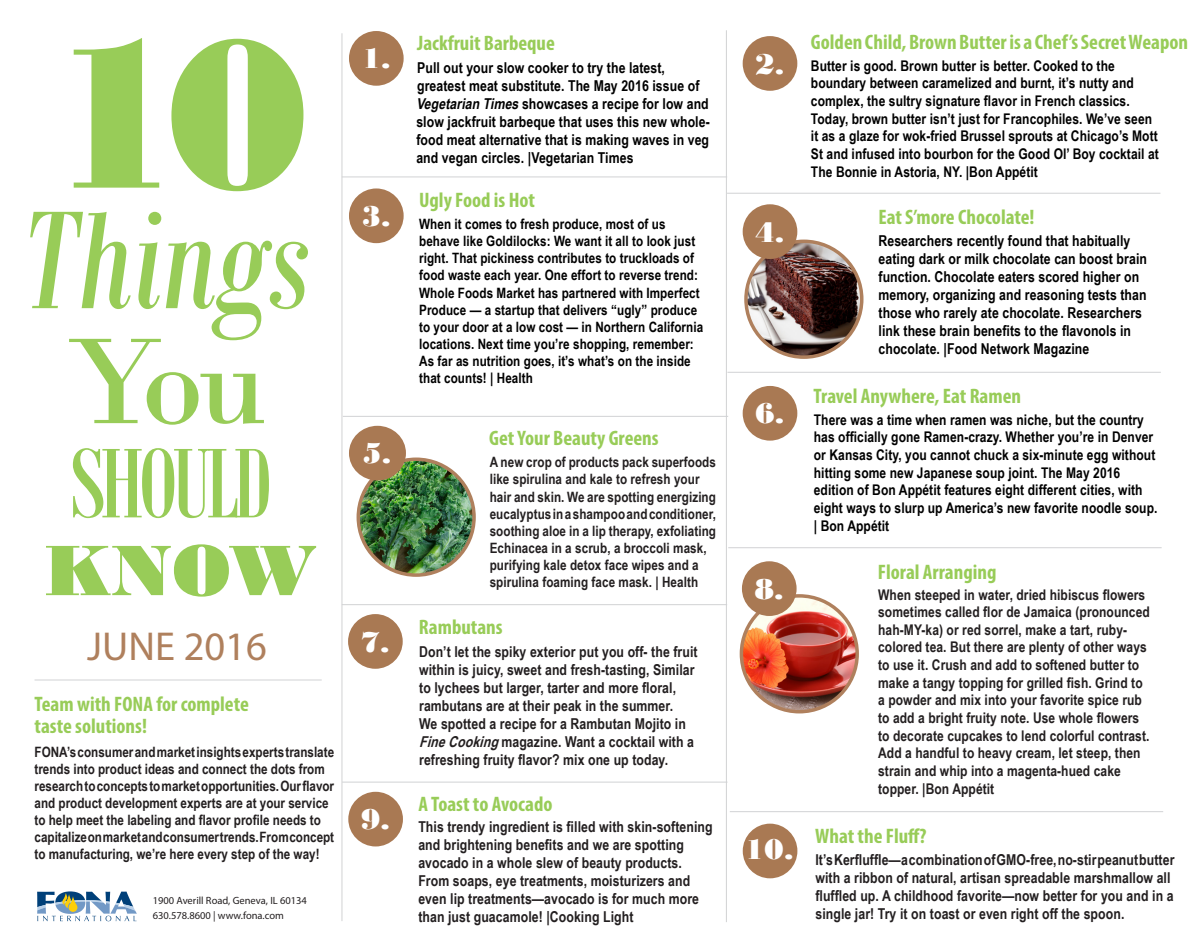
<style>
.page{position:relative;width:1188px;height:951px;background:#fff}
.page>*{position:absolute;margin:0;border:0;box-sizing:border-box;transform-origin:0 0}
.Heading_Year{font:221.85px "Bodoni MT Black";color:#98cc58}
.Heading_Year-2{font:italic 151.35px "Bodoni MT Condensed";color:#98cc58}
.Heading_Year-3{font:128.7px "Bodoni";color:#98cc58}
.Heading_Year-4{font:107.4px "Bodoni MT Condensed";letter-spacing:-.05em;color:#98cc58}
.Heading_Year-5{font:75px "Bodoni MT Black";color:#98cc58}
.Heading_Month{font:40.5px "Myriad Pro";color:#af805d}
.t1{font:30px "Bodoni MT Black";color:#fff}
.Body{font:700 condensed 21px "Myriad Pro";color:#98cc58}
.Body-2{font:700 15px/18px "Arial Narrow";letter-spacing:.005em;color:#231f20}
.Body-3{font:700 15px/18px "Arial Narrow";letter-spacing:.005em;color:#000}
.Body-4{font:700 14.7px/17.7px "Arial Narrow";letter-spacing:.005em;color:#000}
.Body-5{font:700 14.7px/17.7px "Arial Narrow";letter-spacing:.005em;color:#231f20}
.Body-6{font:700 14.25px/17.1px "Arial Narrow";color:#231f20}
.Body-7{font:700 14.25px/17.1px "Arial Narrow";letter-spacing:.005em;color:#000}
.t2{font:10.5px "Myriad Pro";color:#231f20}
.s1{font-style:italic}
</style>
<div class="page">
<hr style="left:726px;top:30px;width:1px;height:892px;background:#d1d2d4">
<hr style="left:727px;top:193px;width:433px;height:1px;background:#d1d2d4">
<hr style="left:343px;top:416px;width:385px;height:1px;background:#d1d2d4">
<img style="left:358px;top:459px;width:116px;height:116px;border-radius:58px">
<div style="left:357px;top:457px;width:119px;height:119px;border:3px solid #af805d;border-radius:50%"></div>
<hr style="left:35px;top:679px;width:287px;height:1px;background:#d1d2d4">
<svg style="left:37px;top:891px;width:100px;height:30px"></svg>
<hr style="left:342px;top:33px;width:1px;height:888px;background:#d1d2d4">
<hr style="left:728px;top:547px;width:434px;height:1px;background:#d1d2d4">
<hr style="left:727px;top:372px;width:434px;height:1px;background:#d1d2d4">
<hr style="left:730px;top:811px;width:433px;height:1px;background:#d1d2d4">
<hr style="left:342px;top:781px;width:386px;height:1px;background:#d1d2d4">
<hr style="left:342px;top:604px;width:385px;height:1px;background:#d1d2d4">
<div style="left:349px;top:31px;width:55px;height:55px;background:#a97953;border-radius:50%"></div>
<img style="left:746px;top:243px;width:114px;height:114px">
<div style="left:744px;top:239px;width:120px;height:120px;border:3px solid #af805d;border-radius:50%"></div>
<div style="left:743px;top:204px;width:54px;height:55px;background:#a97953;border-radius:50%"></div>
<div style="left:349px;top:426px;width:57px;height:54px;background:#a97953;border-radius:50%"></div>
<div style="left:348px;top:791px;width:55px;height:55px;background:#a97953;border-radius:50%"></div>
<div style="left:743px;top:36px;width:54px;height:55px;background:#a97953;border-radius:50%"></div>
<div style="left:349px;top:188px;width:55px;height:55px;background:#a97953;border-radius:50%"></div>
<div style="left:743px;top:823px;width:54px;height:55px;background:#a97953;border-radius:50%"></div>
<img style="left:741px;top:596px;width:116px;height:115px;border-radius:58px">
<div style="left:740px;top:594px;width:119px;height:119px;border:3px solid #af805d;border-radius:50%"></div>
<div style="left:742px;top:561px;width:55px;height:55px;background:#a97953;border-radius:50%"></div>
<hr style="left:342px;top:177px;width:385px;height:1px;background:#d1d2d4">
<div style="left:348px;top:614px;width:55px;height:54px;background:#a97953;border-radius:50%"></div>
<div style="left:743px;top:386px;width:54px;height:54px;background:#a97953;border-radius:50%"></div>
<p class="Heading_Year" style="left:42px;top:-16px;width:270px">10</p>
<p class="Heading_Year-2" style="left:22px;top:169px;width:289px">Things</p>
<p class="Heading_Year-3" style="left:65px;top:305px;width:204px">You</p>
<p class="Heading_Year-4" style="left:69px;top:419px;width:205px">SHOULD</p>
<p class="Heading_Year-5" style="left:44px;top:526px;width:274px">KNOW</p>
<p class="Heading_Month" style="left:87px;top:621px;width:181px">JUNE 2016</p>
<p class="Body" style="left:35px;top:690px;width:216px">Team with FONA for complete</p>
<p class="Body" style="left:35px;top:712px;width:114px">taste solutions!</p>
<p class="Body-6" style="left:35px;top:742px;width:301px">FONA’s consumer and market insights experts translate trends into product ideas and connect the dots from research to concepts to market opportunities. Our flavor and product development experts are at your service to help meet the labeling and flavor profile needs to capitalize on market and consumer trends. From concept to manufacturing, we’re here every step of the way!</p>
<p class="t2" style="left:153px;top:894px;width:156px">1900 Averill Road, Geneva, IL 60134</p>
<p class="t2" style="left:153px;top:908px;width:133px">630.578.8600 | www.fona.com</p>
<p class="t1" style="left:361px;top:41px;width:31px">1.</p>
<p class="t1" style="left:361px;top:198px;width:31px">3.</p>
<p class="t1" style="left:362px;top:435px;width:31px">5.</p>
<p class="t1" style="left:360px;top:624px;width:31px">7.</p>
<p class="t1" style="left:361px;top:801px;width:31px">9.</p>
<p class="Body" style="left:417px;top:30px;width:139px">Jackfruit Barbeque</p>
<p class="Body-3" style="left:416px;top:58px;width:295px">Pull out your slow cooker to try the latest, greatest meat substitute. The May 2016 issue of <span class="s1">Vegetarian Times</span> showcases a recipe for low and slow jackfruit barbeque that uses this new whole&shy;food meat alternative that is making waves in veg and vegan circles. |Vegetarian Times</p>
<p class="Body" style="left:419px;top:187px;width:117px">Ugly Food is Hot</p>
<p class="Body-7" style="left:419px;top:215px;width:286px">When it comes to fresh produce, most of us behave like Goldilocks: We want it all to look just right. That pickiness contributes to truckloads of food waste each year. One effort to reverse trend:<br>Whole Foods Market has partnered with Imperfect Produce — a startup that delivers “ugly” produce to your door at a low cost — in Northern California locations. Next time you’re shopping, remember:<br>As far as nutrition goes, it’s what’s on the inside that counts! | Health</p>
<p class="Body" style="left:489px;top:425px;width:171px">Get Your Beauty Greens</p>
<p class="Body-6" style="left:490px;top:453px;width:228px">A new crop of products pack superfoods like spirulina and kale to refresh your hair and skin. We are spotting energizing eucalyptus in a shampoo and conditioner, soothing aloe in a lip therapy, exfoliating Echinacea in a scrub, a broccoli mask, purifying kale detox face wipes and a spirulina foaming face mask. | Health</p>
<p class="Body" style="left:419px;top:613px;width:85px">Rambutans</p>
<p class="Body-2" style="left:419px;top:642px;width:280px">Don’t let the spiky exterior put you off- the fruit within is juicy, sweet and fresh-tasting, Similar to lychees but larger, tarter and more floral, rambutans are at their peak in the summer.<br>We spotted a recipe for a Rambutan Mojito in <span class="s1">FineCooking</span>magazine. Want a cocktail with a refreshing fruity flavor? mix one up today.</p>
<p class="Body" style="left:418px;top:790px;width:136px">A Toast to Avocado</p>
<p class="Body-2" style="left:418px;top:817px;width:296px">This trendy ingredient is filled with skin-softening and brightening benefits and we are spotting avocado in a whole slew of beauty products.<br>From soaps, eye treatments, moisturizers and even lip treatments—avocado is for much more than just guacamole! |Cooking Light</p>
<p class="t1" style="left:755px;top:46px;width:31px">2.</p>
<p class="t1" style="left:755px;top:214px;width:31px">4.</p>
<p class="t1" style="left:755px;top:396px;width:31px">6.</p>
<p class="t1" style="left:754px;top:571px;width:31px">8.</p>
<p class="t1" style="left:745px;top:831px;width:50px">10.</p>
<p class="Body" style="left:811px;top:29px;width:379px">Golden Child, Brown Butter is a Chef’s Secret Weapon</p>
<p class="Body-4" style="left:811px;top:56px;width:349px">Butter is good. Brown butter is better. Cooked to the boundary between caramelized and burnt, it’s nutty and complex, the sultry signature flavor in French classics.<br>Today, brown butter isn’t just for Francophiles. We’ve seen it as a glaze for wok-fried Brussel sprouts at Chicago’s Mott St and infused into bourbon for the Good Ol’ Boy cocktail at The Bonnie in Astoria, NY. |Bon Appétit</p>
<p class="Body" style="left:879px;top:204px;width:158px">Eat S’more Chocolate!</p>
<p class="Body-3" style="left:879px;top:231px;width:270px">Researchers recently found that habitually eating dark or milk chocolate can boost brain function. Chocolate eaters scored higher on memory, organizing and reasoning tests than those who rarely ate chocolate. Researchers link these brain benefits to the flavonols in chocolate. |Food Network Magazine</p>
<p class="Body" style="left:814px;top:383px;width:209px">Travel Anywhere, Eat Ramen</p>
<p class="Body-4" style="left:814px;top:410px;width:345px">There was a time when ramen was niche, but the country has officially gone Ramen-crazy. Whether you’re in Denver or Kansas City, you cannot chuck a six-minute egg without hitting some new Japanese soup joint. The May 2016 edition of Bon Appétit features eight different cities, with eight ways to slurp up America’s new favorite noodle soup. | Bon Appétit</p>
<p class="Body" style="left:878px;top:558px;width:120px">Floral Arranging</p>
<p class="Body-5" style="left:878px;top:584px;width:273px">When steeped in water, dried hibiscus flowers sometimes called flor de Jamaica (pronounced hah-MY-ka) or red sorrel, make a tart, ruby&shy;colored tea. But there are plenty of other ways to use it. Crush and add to softened butter to make a tangy topping for grilled fish. Grind to a powder and mix into your favorite spice rub to add a bright fruity note. Use whole flowers to decorate cupcakes to lend colorful contrast.<br>Add a handful to heavy cream, let steep, then strain and whip into a magenta-hued cake topper. |Bon Appétit</p>
<p class="Body" style="left:815px;top:822px;width:113px">What the Fluff?</p>
<p class="Body-2" style="left:815px;top:850px;width:361px">It’s Kerfluffle—a combination of GMO-free, no-stir peanut butter with a ribbon of natural, artisan spreadable marshmallow all fluffled up. A childhood favorite—now better for you and in a single jar! Try it on toast or even right off the spoon.</p>
</div>
